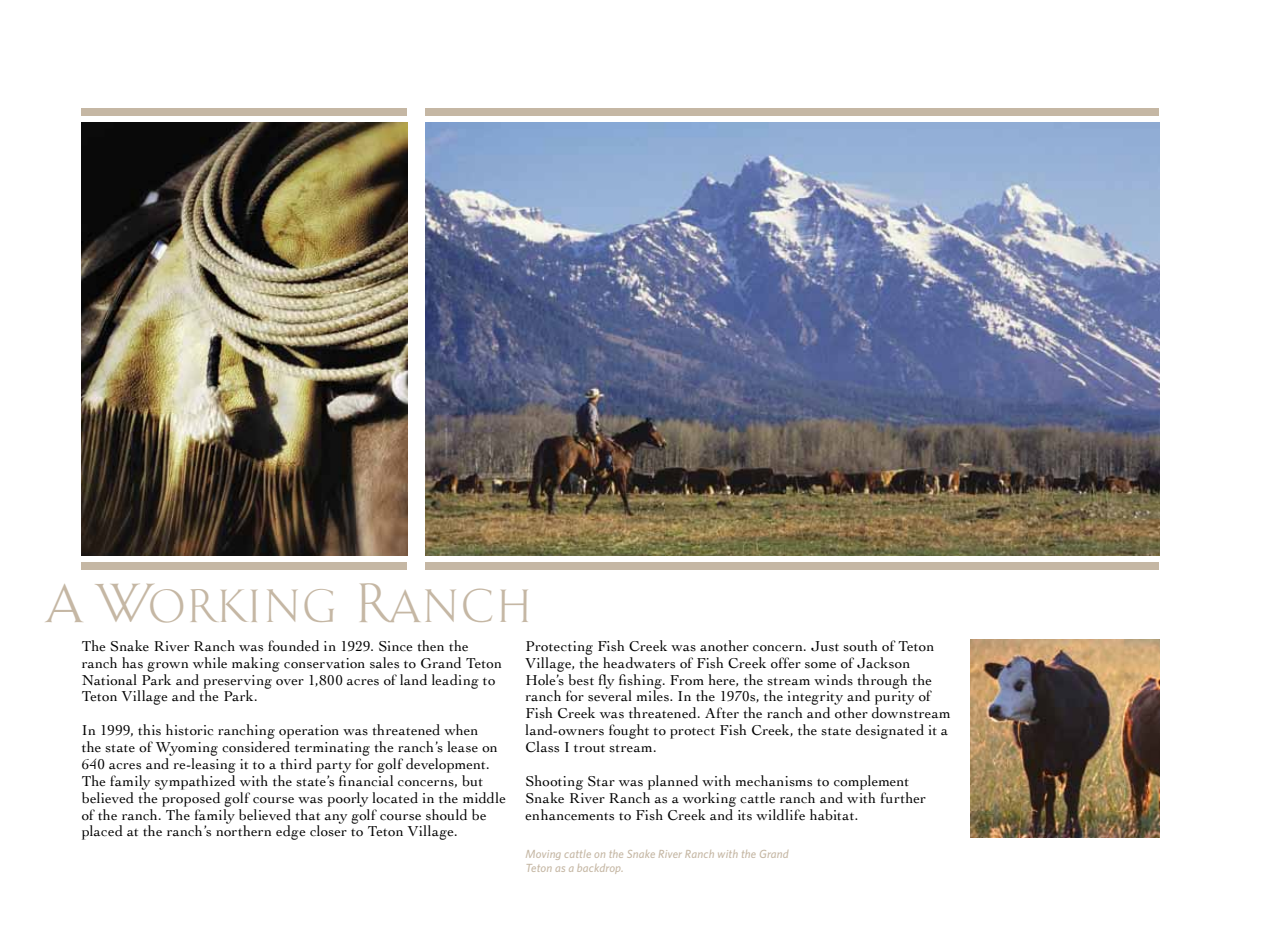
<style>
.page{position:relative;width:1269px;height:945px;background:#fff}
.page>*{position:absolute;margin:0;border:0;box-sizing:border-box;transform-origin:0 0}
.t1{font:48px "Au Bauer Text Initials";letter-spacing:.12em;color:#c5b7a4}
.Body_Copy{font:15px/16.8px "Cochin";letter-spacing:.015em;color:#000}
.t2{font:italic 500 11.85px/13.5px "Whitney";letter-spacing:.01em;color:#c5b7a4}
</style>
<div class="page">
<img style="left:425px;top:122px;width:734px;height:434px">
<div style="left:425px;top:109px;width:734px;height:7px;background:#c5b7a4"></div>
<div style="left:425px;top:562px;width:734px;height:7px;background:#c5b7a4"></div>
<img style="left:970px;top:640px;width:189px;height:197px">
<img style="left:81px;top:122px;width:326px;height:434px">
<div style="left:81px;top:109px;width:326px;height:7px;background:#c5b7a4"></div>
<div style="left:81px;top:562px;width:326px;height:7px;background:#c5b7a4"></div>
<p class="t1" style="left:45px;top:583px;width:486px">AWorking Ranch</p>
<p class="Body_Copy" style="left:82px;top:638px;width:422px">The Snake River Ranch was founded in 1929. Since then the ranch has grown while making conservation sales to Grand Teton National Park and preserving over 1,800 acres of land leading to Teton Village and the Park.</p>
<p class="Body_Copy" style="left:82px;top:722px;width:426px">In 1999, this historic ranching operation was threatened when<br>the state of Wyoming considered terminating the ranch’s lease on 640 acres and re-leasing it to a third party for golf development.<br>The family sympathized with the state’s financial concerns, but believed the proposed golf course was poorly located in the middle of the ranch. The family believed that any golf course should be placed at the ranch’s northern edge closer to Teton Village.</p>
<p class="Body_Copy" style="left:526px;top:638px;width:427px">Protecting Fish Creek was another concern. Just south of Teton Village, the headwaters of Fish Creek offer some of Jackson Hole’s best fly fishing. From here, the stream winds through the ranch for several miles. In the 1970s, the integrity and purity of Fish Creek was threatened. After the ranch and other downstream land-owners fought to protect Fish Creek, the state designated it a Class I trout stream.</p>
<p class="Body_Copy" style="left:526px;top:773px;width:402px">Shooting Star was planned with mechanisms to complement<br>Snake River Ranch as a working cattle ranch and with further enhancements to Fish Creek and its wildlife habitat.</p>
<p class="t2" style="left:526px;top:847px;width:265px">Moving cattle on the Snake River Ranch with the Grand<br>Teton as a backdrop.</p>
</div>
